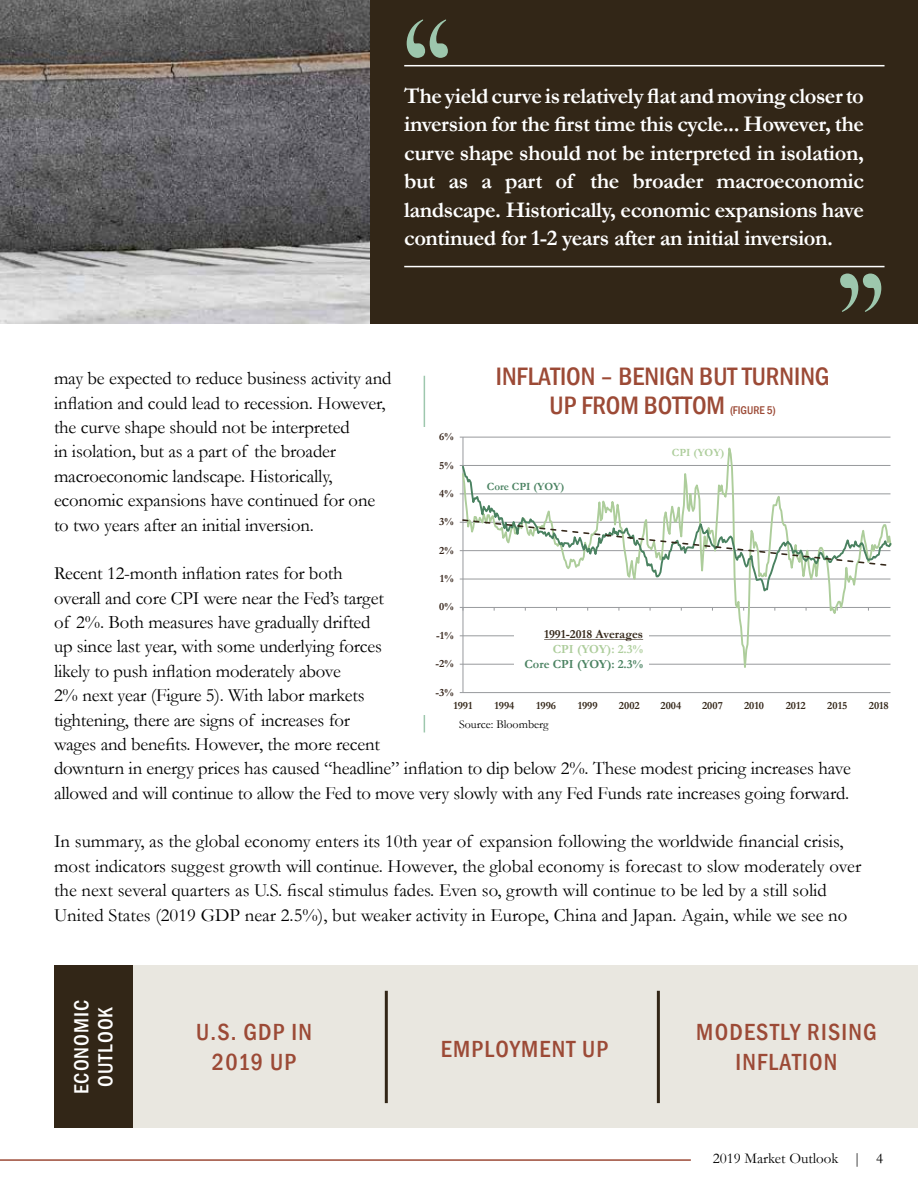
<style>
.page{position:relative;width:918px;height:1188px;background:#fff}
.page>*{position:absolute;margin:0;border:0;box-sizing:border-box;transform-origin:0 0}
.t1{font:300 168.75px "Perpetua Titling";color:#9dc7ad}
.t2{font:500 condensed 25.95px/28.8px "Franklin Gothic";color:#9c4a36}
.t3{font:500 condensed 24px/30px "Franklin Gothic";letter-spacing:.05em;color:#9c4a36;text-align:center}
.t4{font:700 22.5px/28.5px "Garamond";letter-spacing:-.02em;color:#fff;text-align:justify}
.t5{font:500 condensed 21px/24px "Franklin Gothic";letter-spacing:.05em;color:#fff;text-align:center}
.t6{font:18.75px/24.3px "Garamond";letter-spacing:-.01em;color:#000}
.t7{font:15px "Garamond";color:#000}
.t8{font:700 12.45px "Garamond";color:#332618}
.t9{font:700 12.45px "Garamond";color:#4a8261}
.t10{font:700 12.45px "Garamond";letter-spacing:-.015em;color:#adcd9b}
.t11{font:12px "Garamond";color:#000}
.t12{font:500 condensed 11.55px "Franklin Gothic";color:#9c4a36}
.t13{font:700 11.1px "Garamond";color:#332618}
.t14{font:700 11.1px "Garamond";color:#332218}
.t15{font:700 11.1px "Garamond";color:#4a8261}
.t16{font:700 11.1px "Garamond";color:#adcd9b}
</style>
<div class="page">
<div style="left:131px;top:966px;width:787px;height:162px;background:#e9e7e0"></div>
<div style="left:54px;top:966px;width:78px;height:162px;background:#322617"></div>
<hr style="left:385px;top:991px;width:3px;height:112px;background:#322617">
<hr style="left:657px;top:991px;width:3px;height:112px;background:#322617">
<hr style="left:0;top:1159px;width:691px;height:2px;background:#9c4a36">
<hr style="left:424px;top:376px;width:1px;height:356px;background:#9dc7ad">
<div style="left:369px;top:0;width:549px;height:324px;background:#322617"></div>
<hr style="left:404px;top:65px;width:481px;height:1px;background:#fff">
<hr style="left:404px;top:266px;width:481px;height:1px;background:#fff">
<div style="left:419px;top:428px;width:485px;height:287px;background:#fff"></div>
<svg style="left:463px;top:437px;width:428px;height:256px"></svg>
<svg style="left:463px;top:464px;width:428px;height:130px"></svg>
<svg style="left:460px;top:518px;width:431px;height:49px"></svg>
<div style="left:514px;top:624px;width:135px;height:59px;background:#fff"></div>
<svg style="left:544px;top:639px;width:99px;height:1px"></svg>
<img style="left:0;top:0;width:369px;height:324px">
<h1 class="t1" style="left:451px;top:95px;width:49px;rotate:-180deg">"</h1>
<p class="t4" style="left:404px;top:81px;width:461px">The yield curve is relatively flat and moving closer to inversion for the first time this cycle... However, the curve shape should not be interpreted in isolation, but as a part of the broader macroeconomic landscape. Historically, economic expansions have continued for 1-2 years after an initial inversion.</p>
<h1 class="t1" style="left:837px;top:236px;width:49px">"</h1>
<h2 class="t2" style="left:550px;top:362px;width:281px;text-indent:-54px">INFLATION – BENIGN BUT TURNING<br>UP FROM BOTTOM</h2>
<p class="t6" style="left:54px;top:366px;width:339px">may be expected to reduce business activity and inflation and could lead to recession. However, the curve shape should not be interpreted<br>in isolation, but as a part of the broader macroeconomic landscape. Historically, economic expansions have continued for one to two years after an initial inversion.</p>
<p class="t6" style="left:54px;top:561px;width:798px">Recent 12-month inflation rates for both<br>overall and core CPI were near the Fed’s target<br>of 2%. Both measures have gradually drifted<br>up since last year, with some underlying forces<br>likely to push inflation moderately above<br>2% next year (Figure 5). With labor markets<br>tightening, there are signs of increases for<br>wages and benefits. However, the more recent<br>downturn in energy prices has caused “headline” inflation to dip below 2%. These modest pricing increases have allowed and will continue to allow the Fed to move very slowly with any Fed Funds rate increases going forward.</p>
<p class="t6" style="left:54px;top:829px;width:809px">In summary, as the global economy enters its 10th year of expansion following the worldwide financial crisis, most indicators suggest growth will continue. However, the global economy is forecast to slow moderately over the next several quarters as U.S. fiscal stimulus fades. Even so, growth will continue to be led by a still solid United States (2019 GDP near 2.5%), but weaker activity in Europe, China and Japan. Again, while we see no</p>
<p class="t12" style="left:730px;top:403px;width:47px">(FIGURE 5)</p>
<p class="t14" style="left:439px;top:429px;width:16px">6%</p>
<p class="t16" style="left:672px;top:445px;width:54px">CPI (YOY)</p>
<p class="t14" style="left:439px;top:457px;width:16px">5%</p>
<p class="t15" style="left:487px;top:479px;width:79px">Core CPI (YOY)</p>
<p class="t14" style="left:439px;top:486px;width:16px">4%</p>
<p class="t14" style="left:439px;top:514px;width:16px">3%</p>
<p class="t14" style="left:439px;top:543px;width:16px">2%</p>
<p class="t14" style="left:440px;top:571px;width:15px">1%</p>
<p class="t14" style="left:439px;top:599px;width:16px">0%</p>
<p class="t8" style="left:544px;top:626px;width:100px">1991-2018 Averages</p>
<p class="t10" style="left:553px;top:641px;width:92px">CPI (YOY): 2.3%</p>
<p class="t9" style="left:524px;top:656px;width:120px">Core CPI (YOY): 2.3%</p>
<p class="t14" style="left:436px;top:628px;width:19px">-1%</p>
<p class="t14" style="left:435px;top:656px;width:20px">-2%</p>
<p class="t14" style="left:435px;top:685px;width:20px">-3%</p>
<p class="t13" style="left:453px;top:698px;width:21px">1991</p>
<p class="t13" style="left:495px;top:698px;width:21px">1994</p>
<p class="t13" style="left:536px;top:698px;width:21px">1996</p>
<p class="t13" style="left:578px;top:698px;width:21px">1999</p>
<p class="t13" style="left:619px;top:698px;width:22px">2002</p>
<p class="t13" style="left:661px;top:698px;width:22px">2004</p>
<p class="t13" style="left:702px;top:698px;width:22px">2007</p>
<p class="t13" style="left:744px;top:698px;width:21px">2010</p>
<p class="t13" style="left:786px;top:698px;width:21px">2012</p>
<p class="t13" style="left:827px;top:698px;width:21px">2015</p>
<p class="t13" style="left:869px;top:698px;width:21px">2018</p>
<p class="t11" style="left:459px;top:716px;width:91px">Source: Bloomberg</p>
<p class="t5" style="left:69px;top:1094px;width:96px;rotate:-90deg">ECONOMIC<br>OUTLOOK</p>
<p class="t3" style="left:196px;top:1017px;width:117px">U.S. GDP IN<br>2019 UP</p>
<p class="t3" style="left:441px;top:1034px;width:169px">EMPLOYMENT UP</p>
<p class="t3" style="left:696px;top:1017px;width:182px">MODESTLY RISING<br>INFLATION</p>
<p class="t7" style="left:713px;top:1149px;width:172px">2019 Market Outlook | 4</p>
</div>
